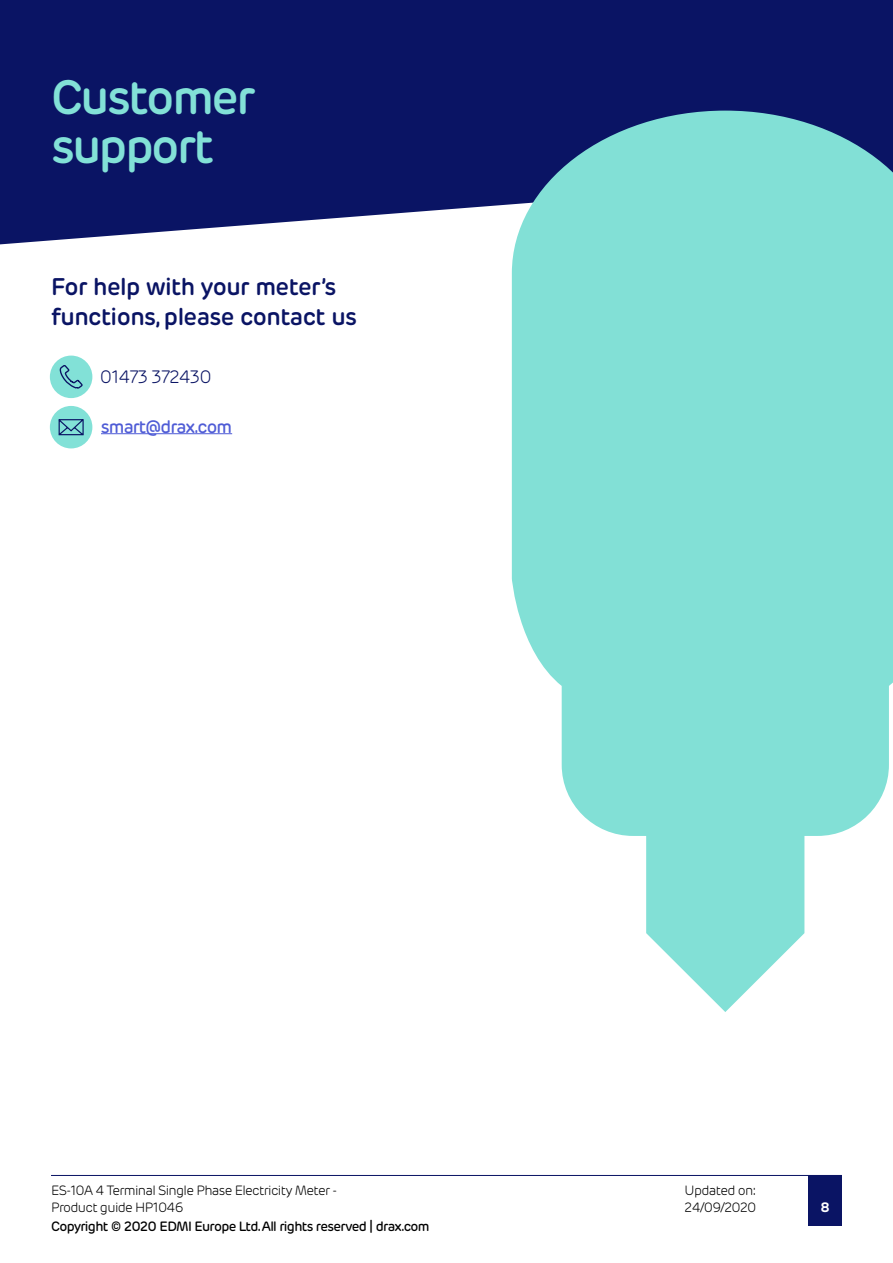
<style>
.page{position:relative;width:893px;height:1263px;background:#fff}
.page>*{position:absolute;margin:0;border:0;box-sizing:border-box;transform-origin:0 0}
.t1{font:600 48px/49.7px "Rubrik New";letter-spacing:-.05em;color:#82e1d7}
.t2{font:600 24px/30px "Rubrik New";letter-spacing:-.025em;color:#0a1464}
.t3{font:500 18px "Rubrik New";letter-spacing:-.05em;color:#4f5cd6}
.t4{font:300 18px "Rubrik New";letter-spacing:-.05em;color:#0a1464}
.t5{font:300 13.5px/16.5px "Rubrik New";letter-spacing:-.05em;color:#000}
.t6{font:500 13.5px "Rubrik New";letter-spacing:-.05em;color:#000}
.t7{font:700 13.5px "Rubrik New";color:#fff}
</style>
<div class="page">
<div style="left:0;top:0;width:893px;height:244px;background:#0a1464"></div>
<div style="left:50px;top:356px;width:42px;height:42px;background:#82e1d7;border-radius:50%"></div>
<svg style="left:59px;top:365px;width:24px;height:24px"></svg>
<div style="left:50px;top:406px;width:42px;height:42px;background:#82e1d7;border-radius:50%"></div>
<svg style="left:58px;top:419px;width:26px;height:17px"></svg>
<hr style="left:101px;top:433px;width:131px;height:1px;background:#4f5cd6">
<svg style="left:512px;top:111px;width:381px;height:901px;fill:#82e0d6"></svg>
<div style="left:808px;top:1175px;width:34px;height:50px;background:#0a1464"></div>
<hr style="left:51px;top:1175px;width:791px;height:1px;background:#0a1464">
<h1 class="t1" style="left:51px;top:73px;width:206px">Customer support</h1>
<h2 class="t2" style="left:51px;top:272px;width:308px">For help with your meter’s functions, please contact us</h2>
<h3 class="t4" style="left:100px;top:366px;width:114px">01473 372430</h3>
<h3 class="t3" style="left:101px;top:416px;width:133px">smart@drax.com</h3>
<p class="t5" style="left:51px;top:1182px;width:288px">ES-10A 4 Terminal Single Phase Electricity Meter -<br>Product guide HP1046</p>
<p class="t6" style="left:51px;top:1218px;width:380px">Copyright © 2020 EDMI Europe Ltd. All rights reserved | drax.com</p>
<p class="t5" style="left:685px;top:1182px;width:73px">Updated on:<br>24/09/2020</p>
<p class="t7" style="left:820px;top:1198px;width:11px">8</p>
</div>
